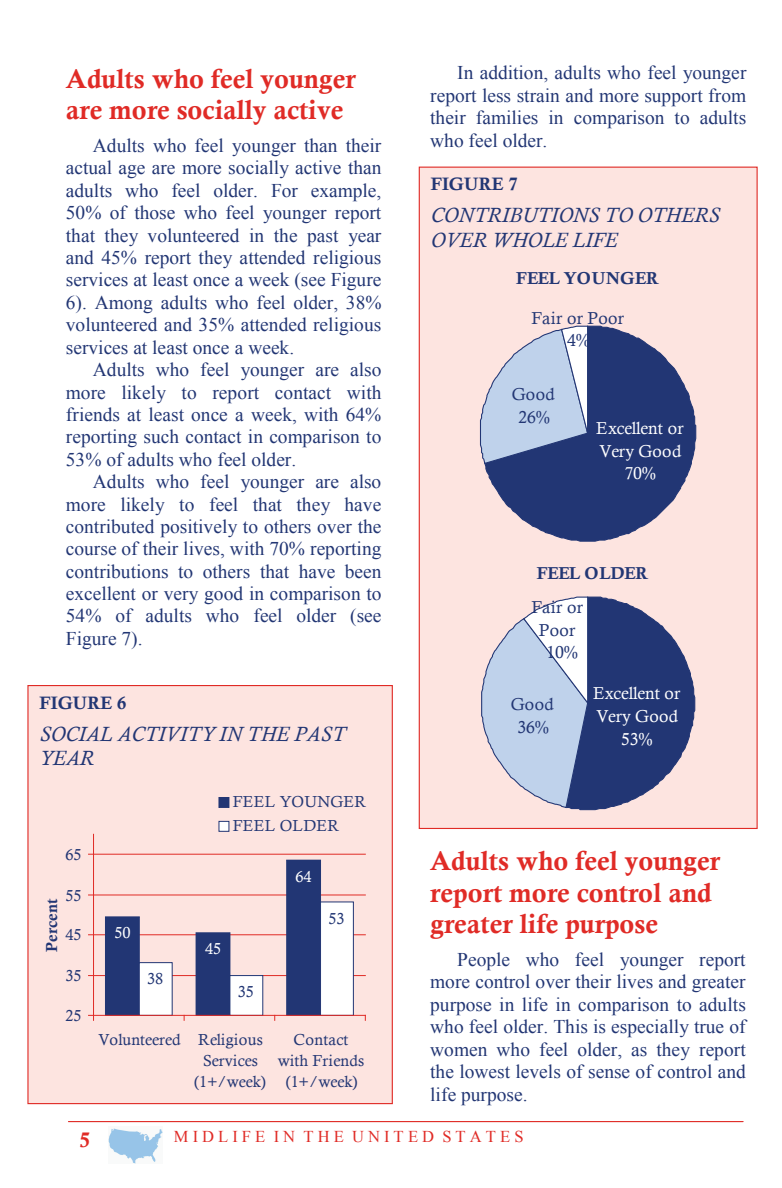
<style>
.page{position:relative;width:782px;height:1188px;background:#fff}
.page>*{position:absolute;margin:0;border:0;box-sizing:border-box;transform-origin:0 0}
.t1{font:27px/31.8px "Calis MT Bol";color:#e02b26}
.t2{font:italic 21px/24.3px "Calisto";color:#223674}
.t3{font:21px "Calis MT Bol";color:#e02b26}
.t4{font:19.35px/22.5px "Times New Roman";color:#223674;text-align:justify}
.t5{font:18px "Calis MT Bol";color:#223674}
.t6{font:17.25px/22.6px "Calisto";letter-spacing:-.01em;color:#fff;text-align:center}
.t7{font:17.25px/22.6px "Calisto";letter-spacing:.02em;color:#223674;text-align:center}
.t8{font:17.25px "Calis MT Bol";letter-spacing:-.005em;color:#223674}
.t9{font:17.25px "Calis MT Bol";letter-spacing:-.04em;color:#223674}
.t10{font:16.5px "Times New Roman";letter-spacing:.25em;color:#e02b26}
.t11{font:15.9px/20.9px "Calisto";letter-spacing:.005em;color:#223674;text-align:center}
.t12{font:15.9px "Calis MT Bol";color:#223674}
.t13{font:15.9px "Calisto";color:#fff}
</style>
<div class="page">
<div style="left:28px;top:685px;width:364px;height:418px;background:#fde4e0"></div>
<div style="left:27px;top:685px;width:366px;height:419px;border:1px solid #e02b26"></div>
<img style="left:109px;top:1128px;width:54px;height:35px">
<div style="left:419px;top:167px;width:338px;height:661px;background:#fde4e0"></div>
<hr style="left:68px;top:1121px;width:675px;height:1px;background:#e02b26">
<hr style="left:93px;top:975px;width:272px;height:1px;background:#e02b26">
<hr style="left:93px;top:934px;width:272px;height:1px;background:#e02b26">
<hr style="left:93px;top:894px;width:272px;height:1px;background:#e02b26">
<hr style="left:93px;top:853px;width:272px;height:1px;background:#e02b26">
<div style="left:105px;top:917px;width:34px;height:98px;background:#223674"></div>
<div style="left:105px;top:916px;width:35px;height:99px;border:1px solid #223674"></div>
<div style="left:196px;top:932px;width:34px;height:83px;background:#223674"></div>
<div style="left:195px;top:932px;width:35px;height:83px;border:1px solid #223674"></div>
<div style="left:287px;top:860px;width:33px;height:155px;background:#223674"></div>
<div style="left:286px;top:859px;width:35px;height:156px;border:1px solid #223674"></div>
<div style="left:139px;top:962px;width:33px;height:53px;background:#fff"></div>
<div style="left:139px;top:962px;width:34px;height:53px;border:1px solid #223674"></div>
<div style="left:230px;top:975px;width:33px;height:40px;background:#fff"></div>
<div style="left:229px;top:975px;width:34px;height:40px;border:1px solid #223674"></div>
<div style="left:320px;top:902px;width:33px;height:113px;background:#fff"></div>
<div style="left:320px;top:901px;width:34px;height:114px;border:1px solid #223674"></div>
<hr style="left:93px;top:834px;width:1px;height:181px;background:#e02b26">
<hr style="left:93px;top:1015px;width:272px;height:1px;background:#e02b26">
<div style="left:219px;top:797px;width:10px;height:10px;background:#223674"></div>
<div style="left:218px;top:797px;width:11px;height:11px;border:1px solid #223674"></div>
<div style="left:219px;top:821px;width:10px;height:10px;background:#fff"></div>
<svg style="left:484px;top:325px;width:213px;height:217px"></svg>
<svg style="left:479px;top:325px;width:110px;height:140px"></svg>
<svg style="left:481px;top:596px;width:215px;height:214px"></svg>
<p class="t1" style="left:66px;top:62px;width:291px">Adults who feel younger are more socially active</p>
<p class="t4" style="left:93px;top:134px;width:290px">Adults who feel younger than their</p>
<p class="t4" style="left:66px;top:156px;width:317px">actual age are more socially active than</p>
<p class="t4" style="left:66px;top:179px;width:317px">adults who feel older. For example,</p>
<p class="t4" style="left:66px;top:201px;width:317px">50% of those who feel younger report</p>
<p class="t4" style="left:66px;top:224px;width:317px">that they volunteered in the past year</p>
<p class="t4" style="left:66px;top:246px;width:317px">and 45% report they attended religious</p>
<p class="t4" style="left:66px;top:268px;width:317px">services at least once a week (see Figure</p>
<p class="t4" style="left:66px;top:291px;width:317px">6). Among adults who feel older, 38%</p>
<p class="t4" style="left:66px;top:313px;width:317px">volunteered and 35% attended religious</p>
<p class="t4" style="left:66px;top:336px;width:230px">services at least once a week.</p>
<p class="t4" style="left:93px;top:358px;width:290px">Adults who feel younger are also</p>
<p class="t4" style="left:66px;top:380px;width:317px">more likely to report contact with</p>
<p class="t4" style="left:66px;top:403px;width:317px">friends at least once a week, with 64%</p>
<p class="t4" style="left:66px;top:425px;width:317px">reporting such contact in comparison to</p>
<p class="t4" style="left:66px;top:447px;width:232px">53% of adults who feel older.</p>
<p class="t4" style="left:93px;top:470px;width:290px">Adults who feel younger are also</p>
<p class="t4" style="left:66px;top:492px;width:317px">more likely to feel that they have</p>
<p class="t4" style="left:66px;top:515px;width:317px">contributed positively to others over the</p>
<p class="t4" style="left:66px;top:537px;width:317px">course of their lives, with 70% reporting</p>
<p class="t4" style="left:66px;top:559px;width:317px">contributions to others that have been</p>
<p class="t4" style="left:66px;top:582px;width:317px">excellent or very good in comparison to</p>
<p class="t4" style="left:66px;top:604px;width:317px">54% of adults who feel older (see</p>
<p class="t4" style="left:66px;top:627px;width:78px">Figure 7).</p>
<p class="t5" style="left:39px;top:692px;width:88px">FIGURE 6</p>
<p class="t2" style="left:39px;top:721px;width:307px">SOCIAL ACTIVITY IN THE PAST<br>YEAR</p>
<p class="t11" style="left:66px;top:844px;width:18px">65</p>
<p class="t12" style="left:43px;top:951px;width:55px;rotate:-90deg">Percent</p>
<p class="t11" style="left:66px;top:884px;width:18px">55</p>
<p class="t11" style="left:66px;top:924px;width:18px">45</p>
<p class="t11" style="left:66px;top:965px;width:18px">35</p>
<p class="t11" style="left:66px;top:1005px;width:18px">25</p>
<p class="t11" style="left:233px;top:789px;width:134px;line-height:23.9px;text-align:left">FEEL YOUNGER<br>FEEL OLDER</p>
<p class="t13" style="left:114px;top:923px;width:18px">50</p>
<p class="t11" style="left:147px;top:968px;width:18px">38</p>
<p class="t13" style="left:205px;top:939px;width:18px">45</p>
<p class="t11" style="left:238px;top:981px;width:18px">35</p>
<p class="t13" style="left:295px;top:867px;width:18px">64</p>
<p class="t11" style="left:328px;top:907px;width:18px">53</p>
<p class="t11" style="left:98px;top:1028px;width:166px">Volunteered Religious</p>
<p class="t11" style="left:203px;top:1049px;width:56px">Services</p>
<p class="t11" style="left:194px;top:1070px;width:73px">(1+/week)</p>
<p class="t11" style="left:278px;top:1028px;width:88px">Contact with Friends (1+/week)</p>
<p class="t4" style="left:430px;top:61px;width:318px;text-indent:27px">In addition, adults who feel younger report less strain and more support from their families in comparison to adults who feel older.</p>
<p class="t5" style="left:431px;top:174px;width:88px">FIGURE 7</p>
<p class="t2" style="left:431px;top:203px;width:291px">CONTRIBUTIONS TO OTHERS<br>OVER WHOLE LIFE</p>
<p class="t8" style="left:516px;top:268px;width:144px">FEEL YOUNGER</p>
<p class="t7" style="left:531px;top:306px;width:94px">Fair or Poor<br>4%</p>
<p class="t7" style="left:512px;top:383px;width:44px">Good<br>26%</p>
<p class="t6" style="left:596px;top:416px;width:89px">Excellent or<br>Very Good<br>70%</p>
<p class="t9" style="left:537px;top:563px;width:113px">FEEL OLDER</p>
<p class="t7" style="left:531px;top:595px;width:53px">Fair or</p>
<p class="t7" style="left:539px;top:618px;width:38px">Poor</p>
<p class="t7" style="left:546px;top:641px;width:33px">10%</p>
<p class="t7" style="left:511px;top:692px;width:44px">Good<br>36%</p>
<p class="t6" style="left:593px;top:682px;width:89px">Excellent or<br>Very Good<br>53%</p>
<p class="t1" style="left:430px;top:844px;width:291px">Adults who feel younger report more control and greater life purpose</p>
<p class="t4" style="left:430px;top:948px;width:317px;text-indent:27px">People who feel younger report more control over their lives and greater purpose in life in comparison to adults who feel older. This is especially true of women who feel older, as they report the lowest levels of sense of control and life purpose.</p>
<p class="t3" style="left:79px;top:1127px;width:12px">5</p>
<p class="t10" style="left:174px;top:1125px;width:351px">MIDLIFE IN THE UNITED STATES</p>
</div>
